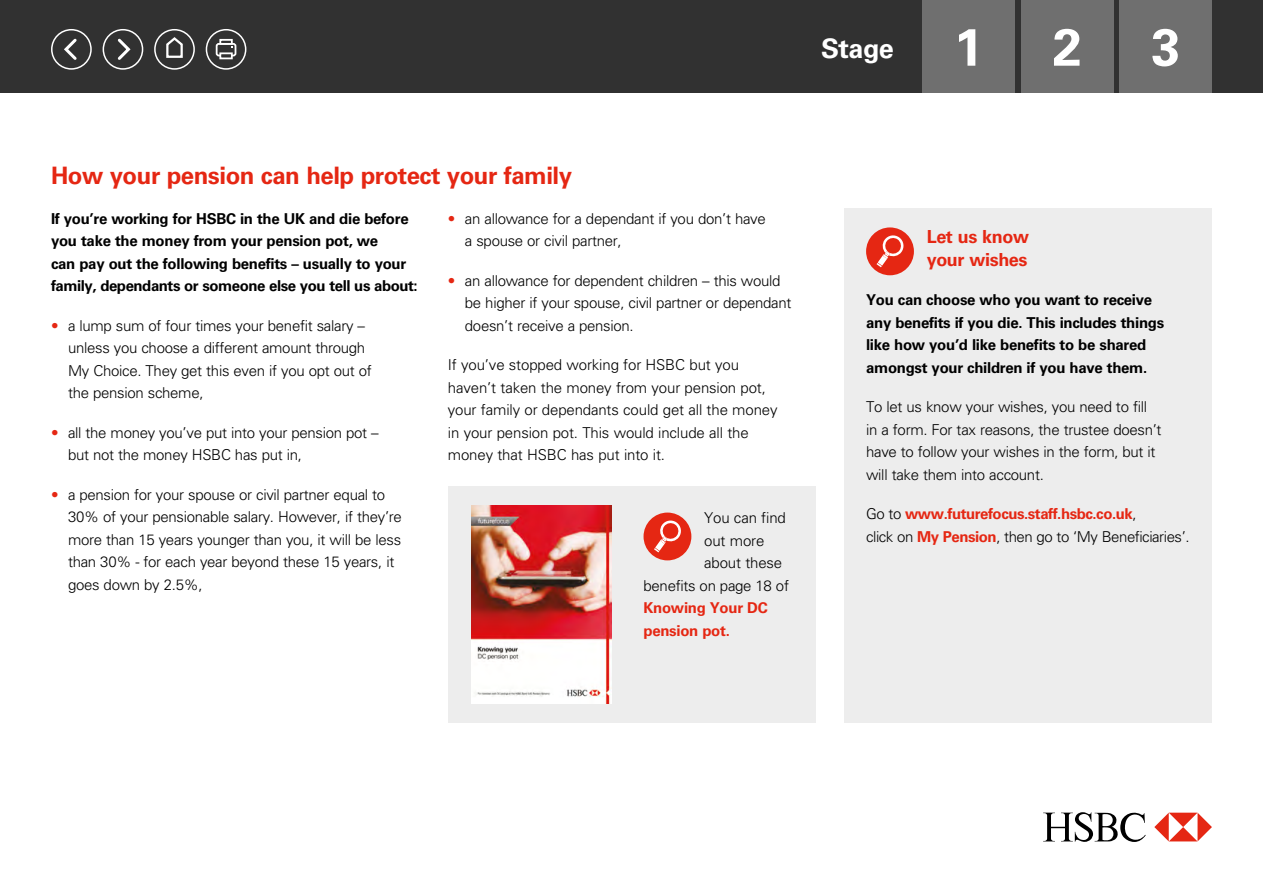
<style>
.page{position:relative;width:1263px;height:893px;background:#fff}
.page>*{position:absolute;margin:0;border:0;box-sizing:border-box;transform-origin:0 0}
.t1{font:700 52.2px "Univers";color:#fff}
.t2{font:700 27px "Univers";letter-spacing:-.02em;color:#fff}
.SUBHEAD{font:700 24px "Univers";letter-spacing:-.02em;color:#e52713}
.BODY{font:700 18px/22.5px "Univers";letter-spacing:-.02em;color:#e52713}
.BODY-2{font:300 15px/22.5px "Univers";letter-spacing:-.02em;color:#000}
.BODY-3{font:700 15px/22.5px "Univers";letter-spacing:-.02em;color:#000}
.BODY-4{font:700 15px/22.5px "Univers";letter-spacing:-.03em;color:#e52713}
.s1{color:#e52713}
.s2{font-weight:300;color:#000}
</style>
<div class="page">
<div style="left:0;top:0;width:1262px;height:92px;background:#313131"></div>
<div style="left:51px;top:29px;width:41px;height:41px;border:2px solid #fff;border-radius:50%"></div>
<svg style="left:64px;top:38px;width:13px;height:22px"></svg>
<div style="left:103px;top:29px;width:40px;height:41px;border:2px solid #fff;border-radius:50%"></div>
<svg style="left:117px;top:38px;width:14px;height:22px"></svg>
<div style="left:154px;top:29px;width:41px;height:41px;border:2px solid #fff;border-radius:50%"></div>
<svg style="left:166px;top:37px;width:17px;height:21px"></svg>
<div style="left:206px;top:29px;width:40px;height:41px;border:2px solid #fff;border-radius:50%"></div>
<div style="left:219px;top:39px;width:14px;height:6px;border:2px solid #fff"></div>
<div style="left:216px;top:43px;width:20px;height:13px;border:2px solid #fff;border-radius:2px"></div>
<svg style="left:219px;top:52px;width:14px;height:7px"></svg>
<svg style="left:1043px;top:812px;width:103px;height:30px"></svg>
<svg style="left:1154px;top:813px;width:58px;height:28px"></svg>
<div style="left:845px;top:208px;width:367px;height:515px;background:#ededed"></div>
<div style="left:866px;top:227px;width:48px;height:48px;background:#e52713;border-radius:50%"></div>
<svg style="left:876px;top:235px;width:28px;height:32px"></svg>
<div style="left:448px;top:486px;width:367px;height:237px;background:#ededed"></div>
<div style="left:643px;top:513px;width:48px;height:47px;background:#e52713;border-radius:50%"></div>
<svg style="left:654px;top:520px;width:27px;height:32px"></svg>
<img style="left:471px;top:505px;width:140px;height:198px">
<div style="left:922px;top:0;width:93px;height:92px;background:#6f6f6f"></div>
<div style="left:1021px;top:0;width:92px;height:92px;background:#6f6f6f"></div>
<div style="left:1120px;top:0;width:92px;height:92px;background:#6f6f6f"></div>
<p class="t2" style="left:821px;top:33px;width:74px">Stage</p>
<p class="t1" style="left:954px;top:17px;width:31px">1</p>
<p class="t1" style="left:1053px;top:17px;width:31px">2</p>
<p class="t1" style="left:1151px;top:17px;width:31px">3</p>
<p class="SUBHEAD" style="left:51px;top:162px;width:523px">How your pension can help protect your family</p>
<p class="BODY-3" style="left:51px;top:207px;width:368px">If you’re working for HSBC in the UK and die before you take the money from your pension pot, we<br>can pay out the following benefits – usually to your family, dependants or someone else you tell us about:</p>
<p class="BODY-2" style="left:68px;top:314px;width:305px;text-indent:-17px"><span class="s1">•</span> a lump sum of four times your benefit salary – unless you choose a different amount through My Choice. They get this even if you opt out of the pension scheme,</p>
<p class="BODY-2" style="left:68px;top:421px;width:312px;text-indent:-17px"><span class="s1">•</span> all the money you’ve put into your pension pot – but not the money HSBC has put in,</p>
<p class="BODY-2" style="left:68px;top:483px;width:335px;text-indent:-17px"><span class="s1">•</span> a pension for your spouse or civil partner equal to 30% of your pensionable salary. However, if they’re more than 15 years younger than you, it will be less than 30% - for each year beyond these 15 years, it goes down by 2.5%,</p>
<p class="BODY-2" style="left:465px;top:207px;width:302px;text-indent:-17px"><span class="s1">•</span> an allowance for a dependant if you don’t have a spouse or civil partner,</p>
<p class="BODY-2" style="left:465px;top:269px;width:328px;text-indent:-17px"><span class="s1">•</span> an allowance for dependent children – this would be higher if your spouse, civil partner or dependant doesn’t receive a pension.</p>
<p class="BODY-2" style="left:448px;top:354px;width:331px">If you’ve stopped working for HSBC but you haven’t taken the money from your pension pot, your family or dependants could get all the money in your pension pot. This would include all the money that HSBC has put into it.</p>
<p class="BODY-2" style="left:704px;top:507px;width:83px">You can find</p>
<p class="BODY-2" style="left:704px;top:529px;width:62px">out more</p>
<p class="BODY-2" style="left:704px;top:552px;width:80px">about these</p>
<p class="BODY-2" style="left:643px;top:574px;width:147px">benefits on page 18 of</p>
<p class="BODY-4" style="left:643px;top:597px;width:126px">Knowing Your DC</p>
<p class="BODY-4" style="left:643px;top:619px;width:88px">pension pot.</p>
<p class="BODY" style="left:927px;top:226px;width:104px">Let us know your wishes</p>
<p class="BODY-3" style="left:866px;top:289px;width:300px">You can choose who you want to receive any benefits if you die. This includes things like how you’d like benefits to be shared amongst your children if you have them.</p>
<p class="BODY-2" style="left:866px;top:396px;width:297px">To let us know your wishes, you need to fill in a form. For tax reasons, the trustee doesn’t have to follow your wishes in the form, but it will take them into account.</p>
<p class="BODY-4" style="left:866px;top:503px;width:325px"><span class="s2">Go to</span> www.futurefocus.staff.hsbc.co.uk<span class="s2">,<br>click on</span> My Pension<span class="s2">, then go to ‘My Beneficiaries’.</span></p>
</div>
